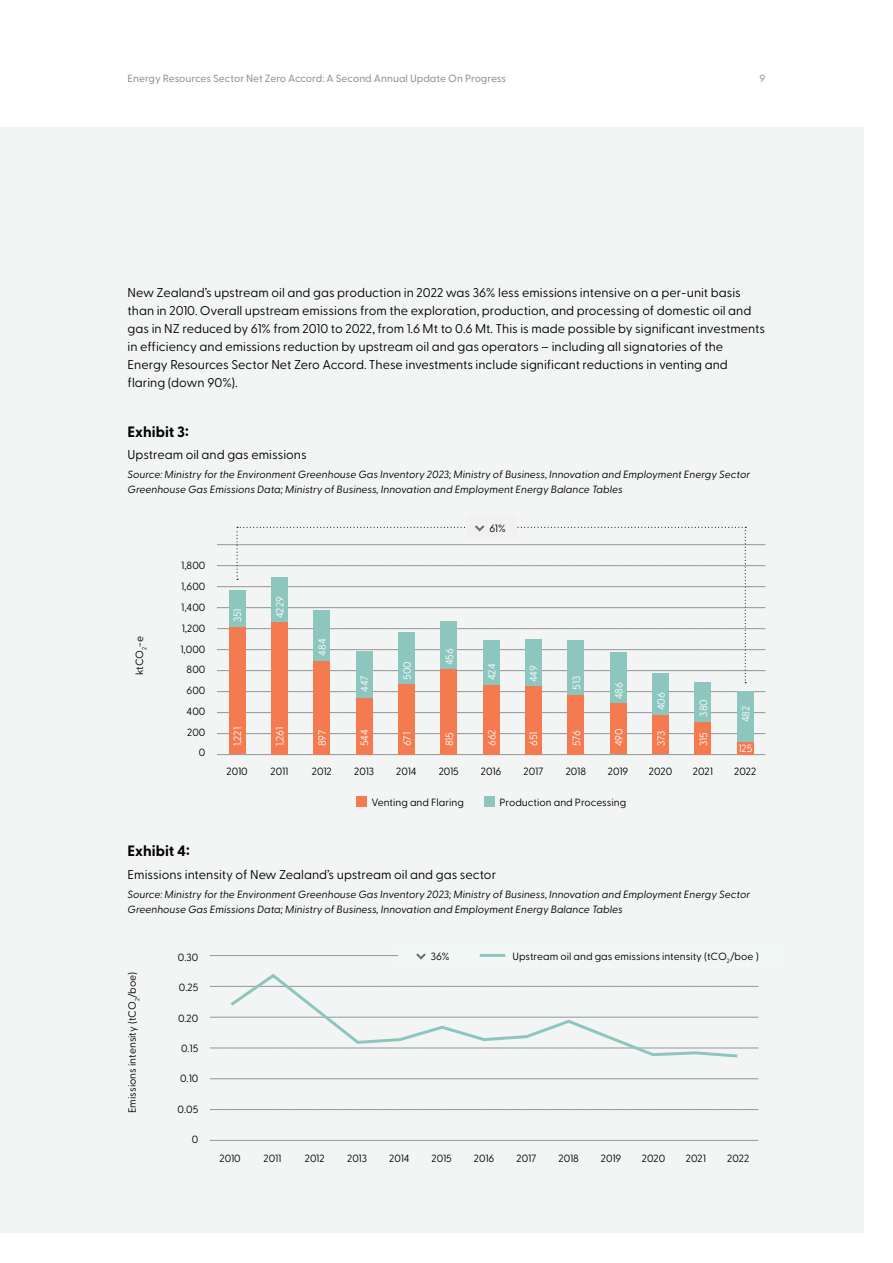
<style>
.page{position:relative;width:893px;height:1263px;background:#fff}
.page>*{position:absolute;margin:0;border:0;box-sizing:border-box;transform-origin:0 0}
.t1{font:700 15px "Greycliff CF";color:#000}
.t2{font:12.75px/18px "Greycliff CF";color:#000}
.t3{font:italic 10.5px/15px "Greycliff CF";color:#000}
.t4{font:10.5px "Greycliff CF";color:#000}
.t5{font:10.5px "Greycliff CF";color:#fff}
.t6{font:500 10.5px "Greycliff CF";color:#939598}
</style>
<div class="page">
<div style="left:0;top:128px;width:863px;height:1105px;background:#f3f4f4"></div>
<svg style="left:210px;top:1078px;width:548px;height:1px"></svg>
<svg style="left:210px;top:1109px;width:548px;height:1px"></svg>
<svg style="left:210px;top:1140px;width:548px;height:1px"></svg>
<svg style="left:210px;top:974px;width:548px;height:84px"></svg>
<svg style="left:217px;top:691px;width:548px;height:1px"></svg>
<svg style="left:217px;top:712px;width:548px;height:1px"></svg>
<svg style="left:217px;top:733px;width:548px;height:1px"></svg>
<svg style="left:217px;top:754px;width:548px;height:1px"></svg>
<svg style="left:210px;top:953px;width:296px;height:7px"></svg>
<div style="left:356px;top:797px;width:10px;height:10px;background:#f47a50"></div>
<div style="left:484px;top:797px;width:11px;height:10px;background:#8dc6bf"></div>
<div style="left:229px;top:626px;width:16px;height:128px;background:#f47a50"></div>
<div style="left:356px;top:651px;width:16px;height:47px;background:#8dc6bf"></div>
<div style="left:398px;top:632px;width:17px;height:52px;background:#8dc6bf"></div>
<div style="left:483px;top:641px;width:16px;height:44px;background:#8dc6bf"></div>
<div style="left:525px;top:639px;width:17px;height:47px;background:#8dc6bf"></div>
<div style="left:568px;top:640px;width:16px;height:55px;background:#8dc6bf"></div>
<div style="left:610px;top:652px;width:16px;height:51px;background:#8dc6bf"></div>
<div style="left:652px;top:673px;width:17px;height:42px;background:#8dc6bf"></div>
<div style="left:695px;top:682px;width:16px;height:40px;background:#8dc6bf"></div>
<div style="left:737px;top:691px;width:16px;height:51px;background:#8dc6bf"></div>
<div style="left:271px;top:622px;width:17px;height:132px;background:#f47a50"></div>
<div style="left:313px;top:661px;width:17px;height:93px;background:#f47a50"></div>
<div style="left:356px;top:698px;width:16px;height:56px;background:#f47a50"></div>
<div style="left:398px;top:684px;width:17px;height:70px;background:#f47a50"></div>
<div style="left:440px;top:669px;width:17px;height:85px;background:#f47a50"></div>
<div style="left:483px;top:685px;width:16px;height:69px;background:#f47a50"></div>
<div style="left:525px;top:686px;width:17px;height:68px;background:#f47a50"></div>
<div style="left:568px;top:695px;width:16px;height:59px;background:#f47a50"></div>
<div style="left:610px;top:703px;width:16px;height:51px;background:#f47a50"></div>
<div style="left:652px;top:715px;width:17px;height:39px;background:#f47a50"></div>
<div style="left:695px;top:722px;width:16px;height:32px;background:#f47a50"></div>
<div style="left:737px;top:742px;width:16px;height:12px;background:#f47a50"></div>
<svg style="left:217px;top:525px;width:548px;height:158px"></svg>
<p class="t6" style="left:128px;top:70px;width:380px">Energy Resources Sector Net Zero Accord: A Second Annual Update On Progress</p>
<p class="t6" style="left:759px;top:70px;width:7px">9</p>
<p class="t2" style="left:128px;top:282px;width:639px">New Zealand’s upstream oil and gas production in 2022 was 36% less emissions intensive on a per-unit basis than in 2010. Overall upstream emissions from the exploration, production, and processing of domestic oil and gas in NZ reduced by 61% from 2010 to 2022, from 1.6 Mt to 0.6 Mt. This is made possible by significant investments in efficiency and emissions reduction by upstream oil and gas operators – including all signatories of the Energy Resources Sector Net Zero Accord. These investments include significant reductions in venting and flaring (down 90%).</p>
<p class="t1" style="left:128px;top:420px;width:63px">Exhibit 3:</p>
<p class="t2" style="left:128px;top:444px;width:181px">Upstream oil and gas emissions</p>
<p class="t3" style="left:128px;top:466px;width:624px">Source: Ministry for the Environment Greenhouse Gas Inventory 2023; Ministry of Business, Innovation and Employment Energy Sector<br>Greenhouse Gas Emissions Data; Ministry of Business, Innovation and Employment Energy Balance Tables</p>
<p class="t4" style="left:131px;top:675px;width:41px;rotate:-90deg">ktCO<sub>2</sub>-e</p>
<p class="t4" style="left:489px;top:520px;width:18px">61%</p>
<p class="t4" style="left:181px;top:558px;width:26px">1,800</p>
<p class="t4" style="left:181px;top:579px;width:26px">1,600</p>
<p class="t4" style="left:181px;top:599px;width:26px">1,400</p>
<p class="t5" style="left:230px;top:622px;width:15px;rotate:-90deg">351</p>
<p class="t5" style="left:272px;top:618px;width:24px;rotate:-90deg">4229</p>
<p class="t4" style="left:182px;top:620px;width:25px">1,200</p>
<p class="t4" style="left:180px;top:641px;width:26px">1,000</p>
<p class="t4" style="left:187px;top:662px;width:20px">800</p>
<p class="t4" style="left:186px;top:682px;width:20px">600</p>
<p class="t4" style="left:187px;top:703px;width:20px">400</p>
<p class="t5" style="left:314px;top:655px;width:19px;rotate:-90deg">484</p>
<p class="t5" style="left:357px;top:692px;width:18px;rotate:-90deg">447</p>
<p class="t5" style="left:399px;top:680px;width:20px;rotate:-90deg">500</p>
<p class="t5" style="left:441px;top:665px;width:19px;rotate:-90deg">456</p>
<p class="t5" style="left:484px;top:680px;width:18px;rotate:-90deg">424</p>
<p class="t5" style="left:526px;top:682px;width:19px;rotate:-90deg">449</p>
<p class="t5" style="left:568px;top:690px;width:15px;rotate:-90deg">513</p>
<p class="t5" style="left:611px;top:699px;width:19px;rotate:-90deg">486</p>
<p class="t5" style="left:653px;top:710px;width:20px;rotate:-90deg">406</p>
<p class="t5" style="left:696px;top:717px;width:19px;rotate:-90deg">380</p>
<p class="t5" style="left:738px;top:722px;width:18px;rotate:-90deg">482</p>
<p class="t4" style="left:187px;top:724px;width:20px">200</p>
<p class="t4" style="left:199px;top:745px;width:8px">0</p>
<p class="t5" style="left:230px;top:746px;width:20px;rotate:-90deg">1,221</p>
<p class="t5" style="left:272px;top:746px;width:21px;rotate:-90deg">1,261</p>
<p class="t5" style="left:314px;top:746px;width:18px;rotate:-90deg">897</p>
<p class="t5" style="left:357px;top:746px;width:19px;rotate:-90deg">544</p>
<p class="t5" style="left:399px;top:746px;width:15px;rotate:-90deg">671</p>
<p class="t5" style="left:441px;top:746px;width:16px;rotate:-90deg">815</p>
<p class="t5" style="left:484px;top:746px;width:18px;rotate:-90deg">662</p>
<p class="t5" style="left:526px;top:746px;width:16px;rotate:-90deg">651</p>
<p class="t5" style="left:568px;top:746px;width:18px;rotate:-90deg">576</p>
<p class="t5" style="left:611px;top:746px;width:20px;rotate:-90deg">490</p>
<p class="t5" style="left:653px;top:746px;width:17px;rotate:-90deg">373</p>
<p class="t5" style="left:696px;top:746px;width:16px;rotate:-90deg">315</p>
<p class="t5" style="left:738px;top:741px;width:16px">125</p>
<p class="t4" style="left:226px;top:764px;width:23px">2010</p>
<p class="t4" style="left:270px;top:764px;width:19px">2011</p>
<p class="t4" style="left:312px;top:764px;width:21px">2012</p>
<p class="t4" style="left:354px;top:764px;width:21px">2013</p>
<p class="t4" style="left:396px;top:764px;width:22px">2014</p>
<p class="t4" style="left:439px;top:764px;width:22px">2015</p>
<p class="t4" style="left:481px;top:764px;width:22px">2016</p>
<p class="t4" style="left:524px;top:764px;width:21px">2017</p>
<p class="t4" style="left:566px;top:764px;width:22px">2018</p>
<p class="t4" style="left:608px;top:764px;width:22px">2019</p>
<p class="t4" style="left:649px;top:764px;width:25px">2020</p>
<p class="t4" style="left:693px;top:764px;width:22px">2021</p>
<p class="t4" style="left:734px;top:764px;width:24px">2022</p>
<p class="t4" style="left:372px;top:795px;width:94px">Venting and Flaring</p>
<p class="t4" style="left:499px;top:795px;width:128px">Production and Processing</p>
<p class="t1" style="left:128px;top:840px;width:64px">Exhibit 4:</p>
<p class="t2" style="left:128px;top:864px;width:370px">Emissions intensity of New Zealand’s upstream oil and gas sector</p>
<p class="t3" style="left:128px;top:886px;width:624px">Source: Ministry for the Environment Greenhouse Gas Inventory 2023; Ministry of Business, Innovation and Employment Energy Sector<br>Greenhouse Gas Emissions Data; Ministry of Business, Innovation and Employment Energy Balance Tables</p>
<p class="t4" style="left:124px;top:1113px;width:143px;rotate:-90deg">Emissions intensity (tCO<sub>2</sub>/boe)</p>
<p class="t4" style="left:178px;top:949px;width:22px">0.30</p>
<p class="t4" style="left:431px;top:948px;width:20px">36%</p>
<p class="t4" style="left:512px;top:948px;width:248px">Upstream oil and gas emissions intensity (tCO<sub>2</sub>/boe )</p>
<p class="t4" style="left:179px;top:980px;width:21px">0.25</p>
<p class="t4" style="left:178px;top:1010px;width:22px">0.20</p>
<p class="t4" style="left:181px;top:1040px;width:19px">0.15</p>
<p class="t4" style="left:180px;top:1071px;width:20px">0.10</p>
<p class="t4" style="left:178px;top:1101px;width:22px">0.05</p>
<p class="t4" style="left:192px;top:1131px;width:8px">0</p>
<p class="t4" style="left:219px;top:1151px;width:23px">2010</p>
<p class="t4" style="left:263px;top:1151px;width:19px">2011</p>
<p class="t4" style="left:305px;top:1151px;width:21px">2012</p>
<p class="t4" style="left:347px;top:1151px;width:21px">2013</p>
<p class="t4" style="left:389px;top:1151px;width:22px">2014</p>
<p class="t4" style="left:432px;top:1151px;width:22px">2015</p>
<p class="t4" style="left:474px;top:1151px;width:22px">2016</p>
<p class="t4" style="left:516px;top:1151px;width:21px">2017</p>
<p class="t4" style="left:559px;top:1151px;width:22px">2018</p>
<p class="t4" style="left:601px;top:1151px;width:22px">2019</p>
<p class="t4" style="left:642px;top:1151px;width:25px">2020</p>
<p class="t4" style="left:686px;top:1151px;width:22px">2021</p>
<p class="t4" style="left:727px;top:1151px;width:24px">2022</p>
</div>
